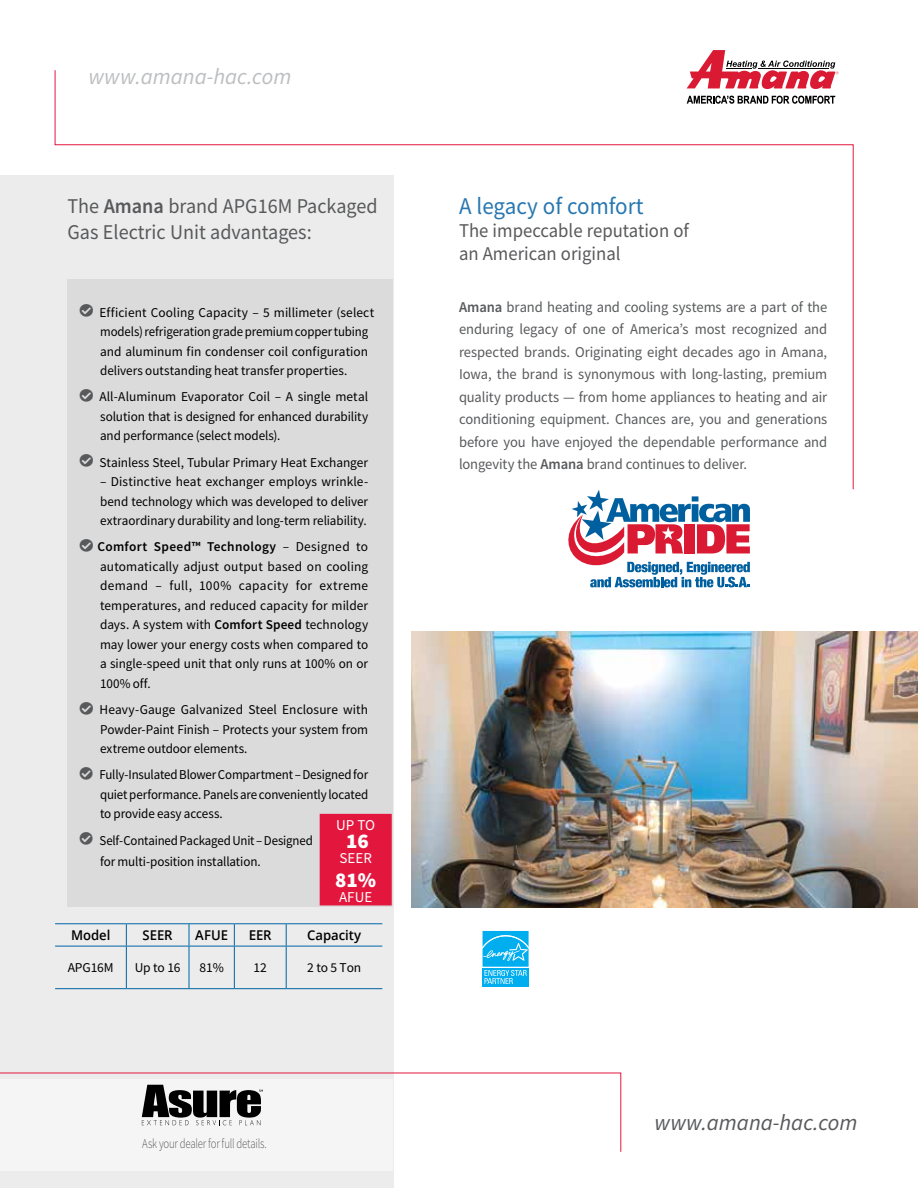
<style>
.page{position:relative;width:918px;height:1188px;background:#fff}
.page>*{position:absolute;margin:0;border:0;box-sizing:border-box;transform-origin:0 0}
.t1{font:24px "Source Sans Pro";color:#2777b1;scale:.96 1}
.t2{font:italic 22.5px "Source Sans Pro";color:#bcbec0}
.t3{font:italic 22.5px "Source Sans Pro";color:#58595b}
.t4{font:21px/25.2px "Source Sans Pro";color:#58595b;scale:.96 1}
.t5{font:900 21px "Source Sans Pro";color:#fff}
.t6{font:19.5px/23.4px "Source Sans Pro";color:#58595b;scale:.96 1}
.t7{font:15px/22.5px "Source Sans Pro";letter-spacing:-.005em;color:#58595b;text-align:justify}
.t8{font:15px "Source Sans Pro";color:#fff}
.t9{font:13.5px/19.5px "Source Sans Pro";letter-spacing:-.005em;color:#000;text-align:justify}
.t10{font:13.5px/19.5px "Source Sans Pro";letter-spacing:-.005em;color:#000;text-align:justify;scale:.96 1}
.t11{font:13.5px/21px "Source Sans Pro";letter-spacing:-.005em;color:#000;scale:.95 1}
.t12{font:300 13.5px "Source Sans Pro";letter-spacing:-.02em;color:#58595b;scale:.8 1}
.t13{font:600 13.5px "Open Sans";color:#000}
.s1{font-weight:600}
</style>
<div class="page">
<div style="left:0;top:176px;width:393px;height:1012px;background:#ececec"></div>
<div style="left:0;top:1079px;width:393px;height:92px;background:#f5f5f5"></div>
<svg style="left:699px;top:50px;width:137px;height:20px"></svg>
<svg style="left:55px;top:70px;width:799px;height:420px"></svg>
<div style="left:68px;top:280px;width:325px;height:627px;background:#dbdbdc"></div>
<img style="left:411px;top:631px;width:507px;height:276px">
<svg style="left:0;top:1073px;width:621px;height:79px"></svg>
<div style="left:320px;top:814px;width:72px;height:91px;background:#e3173e"></div>
<hr style="left:55px;top:946px;width:71px;height:1px;background:#0064a4">
<hr style="left:126px;top:946px;width:63px;height:1px;background:#0064a4">
<hr style="left:126px;top:946px;width:1px;height:42px;background:#0064a4">
<hr style="left:189px;top:946px;width:45px;height:1px;background:#0064a4">
<hr style="left:189px;top:946px;width:1px;height:42px;background:#0064a4">
<hr style="left:234px;top:946px;width:52px;height:1px;background:#0064a4">
<hr style="left:234px;top:946px;width:1px;height:42px;background:#0064a4">
<hr style="left:286px;top:946px;width:96px;height:1px;background:#0064a4">
<hr style="left:286px;top:946px;width:1px;height:42px;background:#0064a4">
<hr style="left:55px;top:988px;width:71px;height:1px;background:#0064a4">
<hr style="left:126px;top:988px;width:63px;height:1px;background:#0064a4">
<hr style="left:189px;top:988px;width:45px;height:1px;background:#0064a4">
<hr style="left:234px;top:988px;width:52px;height:1px;background:#0064a4">
<hr style="left:286px;top:988px;width:96px;height:1px;background:#0064a4">
<hr style="left:55px;top:923px;width:71px;height:1px;background:#0064a4">
<hr style="left:126px;top:923px;width:63px;height:1px;background:#0064a4">
<hr style="left:189px;top:923px;width:45px;height:1px;background:#0064a4">
<hr style="left:234px;top:923px;width:52px;height:1px;background:#0064a4">
<hr style="left:286px;top:923px;width:96px;height:1px;background:#0064a4">
<svg style="left:126px;top:924px;width:1px;height:22px"></svg>
<svg style="left:189px;top:924px;width:1px;height:22px"></svg>
<svg style="left:234px;top:924px;width:1px;height:22px"></svg>
<svg style="left:286px;top:924px;width:1px;height:22px"></svg>
<svg style="left:482px;top:930px;width:47px;height:57px;background:#31bdf1"></svg>
<svg style="left:568px;top:490px;width:182px;height:97px"></svg>
<h2 class="t2" style="left:88px;top:63px;width:204px">www.amana-hac.com</h2>
<h3 class="t4" style="left:68px;top:194px;width:325px">The <span class="s1">Amana</span> brand APG16M Packaged<br>Gas Electric Unit advantages:</h3>
<h1 class="t1" style="left:459px;top:190px;width:194px">A legacy of comfort</h1>
<h3 class="t6" style="left:459px;top:219px;width:241px">The impeccable reputation of an American original</h3>
<p class="t7" style="left:459px;top:295px;width:370px"><span class="s1">Amana</span> brand heating and cooling systems are a part of the enduring legacy of one of America’s most recognized and respected brands. Originating eight decades ago in Amana, Iowa, the brand is synonymous with long-lasting, premium quality products — from home appliances to heating and air conditioning equipment. Chances are, you and generations before you have enjoyed the dependable performance and longevity the <span class="s1">Amana</span> brand continues to deliver.</p>
<p class="t9" style="left:100px;top:302px;width:276px;text-align:left">Efficient Cooling Capacity – 5 millimeter (select models) refrigeration grade premium copper tubing and aluminum fin condenser coil configuration delivers outstanding heat transfer properties.</p>
<p class="t9" style="left:100px;top:387px;width:270px">All-Aluminum Evaporator Coil – A single metal solution that is designed for enhanced durability and performance (select models).</p>
<p class="t9" style="left:100px;top:452px;width:270px">Stainless Steel, Tubular Primary Heat Exchanger</p>
<p class="t9" style="left:100px;top:472px;width:270px">– Distinctive heat exchanger employs wrinkle&shy;bend technology which was developed to deliver extraordinary durability and long-term reliability.</p>
<p class="t9" style="left:97px;top:537px;width:272px"><span class="s1">Comfort Speed™ Technology</span> – Designed to automatically adjust output based on cooling demand – full, 100% capacity for extreme temperatures, and reduced capacity for milder days. A system with <span class="s1">Comfort Speed</span> technology may lower your energy costs when compared to a single-speed unit that only runs at 100% on or 100% off.</p>
<p class="t9" style="left:100px;top:700px;width:270px">Heavy-Gauge Galvanized Steel Enclosure with Powder-Paint Finish – Protects your system from extreme outdoor elements.</p>
<p class="t10" style="left:100px;top:765px;width:281px">Fully-Insulated Blower Compartment – Designed for quiet performance. Panels are conveniently located to provide easy access.</p>
<p class="t11" style="left:100px;top:829px;width:226px">Self-Contained Packaged Unit – Designed for multi-position installation.</p>
<p class="t8" style="left:336px;top:815px;width:41px">UP TO</p>
<h3 class="t5" style="left:346px;top:827px;width:24px">16</h3>
<p class="t8" style="left:340px;top:848px;width:34px">SEER</p>
<h3 class="t5" style="left:335px;top:867px;width:42px">81%</h3>
<p class="t8" style="left:339px;top:888px;width:35px">AFUE</p>
<p class="t13" style="left:71px;top:926px;width:41px">Model</p>
<p class="t13" style="left:143px;top:926px;width:32px">SEER</p>
<p class="t13" style="left:195px;top:926px;width:34px">AFUE</p>
<p class="t13" style="left:249px;top:926px;width:24px">EER</p>
<p class="t13" style="left:307px;top:926px;width:56px">Capacity</p>
<p class="t9" style="left:68px;top:958px;width:47px">APG16M</p>
<p class="t9" style="left:135px;top:958px;width:47px">Up to 16</p>
<p class="t9" style="left:200px;top:958px;width:26px">81%</p>
<p class="t9" style="left:254px;top:958px;width:15px">12</p>
<p class="t9" style="left:307px;top:958px;width:56px">2 to 5 Ton</p>
<p class="t12" style="left:142px;top:1135px;width:157px">Ask your dealer for full details.</p>
<h2 class="t3" style="left:654px;top:1109px;width:204px">www.amana-hac.com</h2>
</div>
